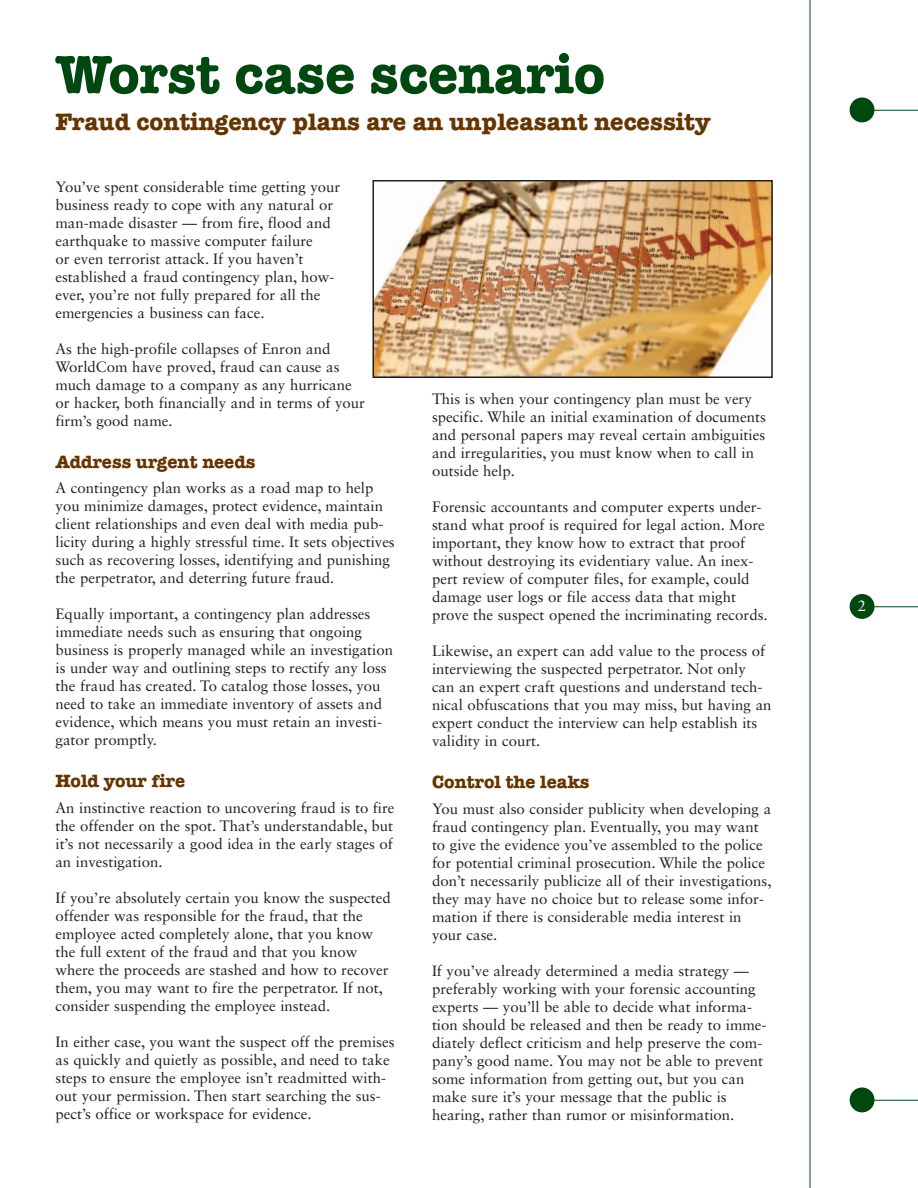
<style>
.page{position:relative;width:918px;height:1188px;background:#fff}
.page>*{position:absolute;margin:0;border:0;box-sizing:border-box;transform-origin:0 0}
.t1{font:700 54px "American Typewriter Std";color:#004710}
.t2{font:700 24px "American Typewriter Std";color:#653500}
.t3{font:700 18px "American Typewriter Std";color:#653500}
.t4{font:15px/18px "Sabon LT Std";color:#231f20}
.t5{font:15px "Sabon LT Std";color:#fff}
</style>
<div class="page">
<hr style="left:864px;top:110px;width:54px;height:1px;background:#004710">
<hr style="left:864px;top:1100px;width:54px;height:1px;background:#004710">
<hr style="left:864px;top:606px;width:54px;height:1px;background:#004710">
<hr style="left:810px;top:0;width:1px;height:1188px;background:#004710">
<div style="left:850px;top:98px;width:24px;height:24px;background:#004710;border-radius:50%"></div>
<div style="left:850px;top:1088px;width:24px;height:24px;background:#004710;border-radius:50%"></div>
<div style="left:850px;top:594px;width:24px;height:25px;background:#004710;border-radius:50%"></div>
<img style="left:375px;top:183px;width:395px;height:192px">
<div style="left:372px;top:180px;width:401px;height:198px;border:2px solid #231f20"></div>
<h1 class="t1" style="left:56px;top:56px;width:551px">Worst case scenario</h1>
<h2 class="t2" style="left:56px;top:114px;width:657px">Fraud contingency plans are an unpleasant necessity</h2>
<p class="t4" style="left:56px;top:179px;width:286px">You’ve spent considerable time getting your business ready to cope with any natural or man-made disaster — from fire, flood and earthquake to massive computer failure<br>or even terrorist attack. If you haven’t established a fraud contingency plan, how&shy;ever, you’re not fully prepared for all the emergencies a business can face.</p>
<p class="t4" style="left:56px;top:341px;width:311px">As the high-profile collapses of Enron and WorldCom have proved, fraud can cause as much damage to a company as any hurricane or hacker, both financially and in terms of your firm’s good name.</p>
<p class="t3" style="left:56px;top:455px;width:202px">Address urgent needs</p>
<p class="t4" style="left:56px;top:480px;width:341px">A contingency plan works as a road map to help you minimize damages, protect evidence, maintain client relationships and even deal with media pub&shy;licity during a highly stressful time. It sets objectives such as recovering losses, identifying and punishing the perpetrator, and deterring future fraud.</p>
<p class="t4" style="left:56px;top:606px;width:339px">Equally important, a contingency plan addresses immediate needs such as ensuring that ongoing business is properly managed while an investigation is under way and outlining steps to rectify any loss the fraud has created. To catalog those losses, you need to take an immediate inventory of assets and evidence, which means you must retain an investi&shy;gator promptly.</p>
<p class="t3" style="left:56px;top:775px;width:131px">Hold your fire</p>
<p class="t4" style="left:56px;top:800px;width:341px">An instinctive reaction to uncovering fraud is to fire the offender on the spot. That’s understandable, but it’s not necessarily a good idea in the early stages of an investigation.</p>
<p class="t4" style="left:56px;top:890px;width:337px">If you’re absolutely certain you know the suspected offender was responsible for the fraud, that the employee acted completely alone, that you know the full extent of the fraud and that you know where the proceeds are stashed and how to recover them, you may want to fire the perpetrator. If not, consider suspending the employee instead.</p>
<p class="t4" style="left:56px;top:1034px;width:341px">In either case, you want the suspect off the premises as quickly and quietly as possible, and need to take steps to ensure the employee isn’t readmitted with&shy;out your permission. Then start searching the sus&shy;pect’s office or workspace for evidence.</p>
<p class="t4" style="left:432px;top:391px;width:335px">This is when your contingency plan must be very specific. While an initial examination of documents and personal papers may reveal certain ambiguities and irregularities, you must know when to call in outside help.</p>
<p class="t4" style="left:432px;top:499px;width:337px">Forensic accountants and computer experts under&shy;stand what proof is required for legal action. More important, they know how to extract that proof without destroying its evidentiary value. An inex&shy;pert review of computer files, for example, could damage user logs or file access data that might prove the suspect opened the incriminating records.</p>
<p class="t4" style="left:432px;top:643px;width:341px">Likewise, an expert can add value to the process of interviewing the suspected perpetrator. Not only can an expert craft questions and understand tech&shy;nical obfuscations that you may miss, but having an expert conduct the interview can help establish its validity in court.</p>
<p class="t3" style="left:432px;top:776px;width:159px">Control the leaks</p>
<p class="t4" style="left:432px;top:801px;width:341px">You must also consider publicity when developing a fraud contingency plan. Eventually, you may want to give the evidence you’ve assembled to the police for potential criminal prosecution. While the police don’t necessarily publicize all of their investigations, they may have no choice but to release some infor&shy;mation if there is considerable media interest in your case.</p>
<p class="t4" style="left:432px;top:963px;width:336px">If you’ve already determined a media strategy — preferably working with your forensic accounting experts — you’ll be able to decide what informa&shy;tion should be released and then be ready to imme&shy;diately deflect criticism and help preserve the com&shy;pany’s good name. You may not be able to prevent some information from getting out, but you can make sure it’s your message that the public is hearing, rather than rumor or misinformation.</p>
<p class="t5" style="left:858px;top:600px;width:10px">2</p>
</div>
